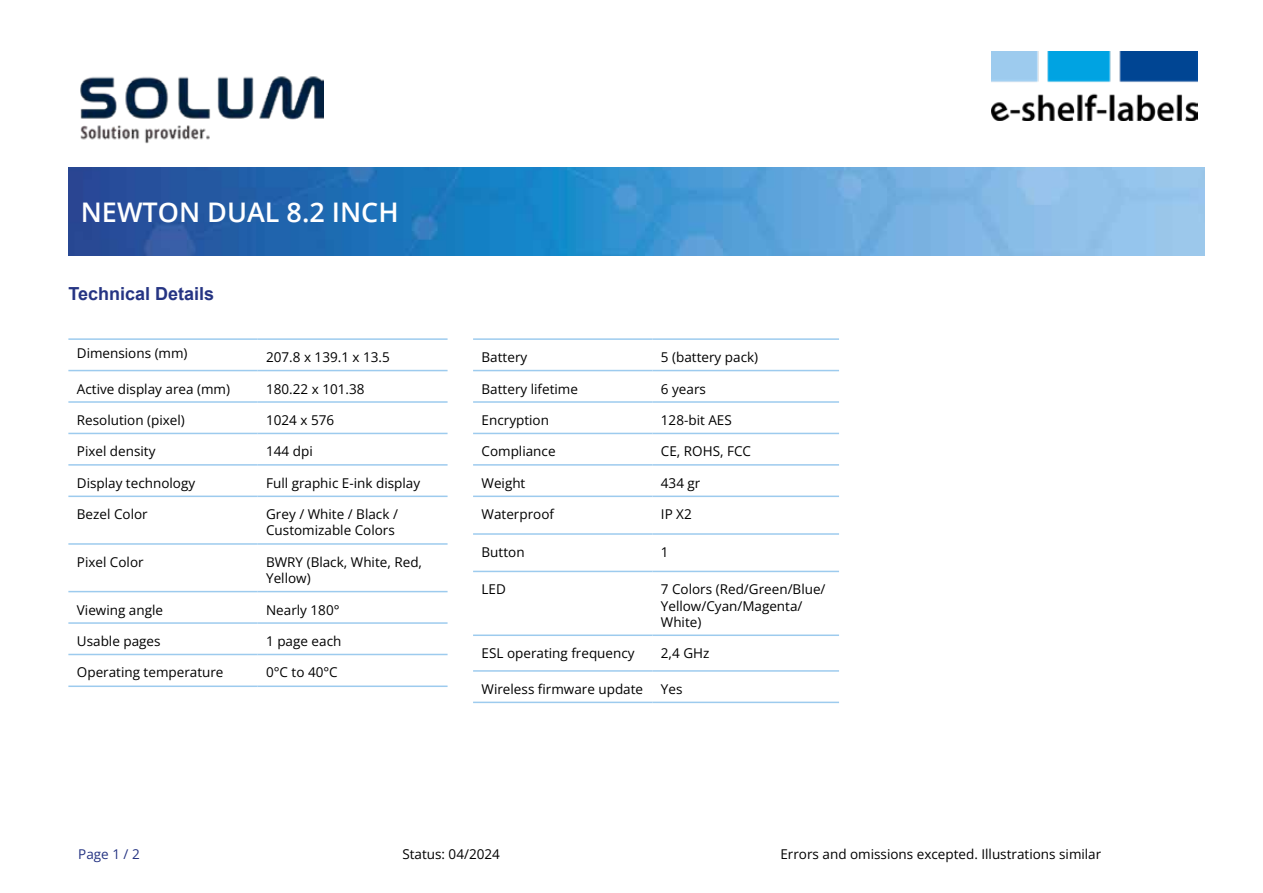
<style>
.page{position:relative;width:1263px;height:893px;background:#fff}
.page>*{position:absolute;margin:0;border:0;box-sizing:border-box;transform-origin:0 0}
.t1{font:600 27px "Open Sans";color:#fff}
.t2{font:700 18px "Arial";color:#253483}
.t3{font:13.5px/16.2px "Open Sans";color:#000}
.t4{font:13.5px "Open Sans";color:#253483}
</style>
<div class="page">
<img style="left:68px;top:168px;width:1137px;height:87px">
<img style="left:991px;top:51px;width:207px;height:69px">
<img style="left:80px;top:76px;width:244px;height:68px">
<hr style="left:68px;top:338px;width:190px;height:2px;background:#9dcbee">
<hr style="left:68px;top:370px;width:190px;height:1px;background:#9dcbee">
<hr style="left:68px;top:401px;width:190px;height:2px;background:#9dcbee">
<hr style="left:68px;top:433px;width:190px;height:1px;background:#9dcbee">
<hr style="left:68px;top:464px;width:190px;height:2px;background:#9dcbee">
<hr style="left:68px;top:496px;width:190px;height:1px;background:#9dcbee">
<hr style="left:68px;top:543px;width:190px;height:2px;background:#9dcbee">
<hr style="left:68px;top:591px;width:190px;height:1px;background:#9dcbee">
<hr style="left:68px;top:622px;width:190px;height:2px;background:#9dcbee">
<hr style="left:68px;top:654px;width:190px;height:1px;background:#9dcbee">
<hr style="left:68px;top:685px;width:190px;height:2px;background:#9dcbee">
<hr style="left:258px;top:338px;width:190px;height:2px;background:#9dcbee">
<hr style="left:258px;top:370px;width:190px;height:1px;background:#9dcbee">
<hr style="left:258px;top:401px;width:190px;height:2px;background:#9dcbee">
<hr style="left:258px;top:433px;width:190px;height:1px;background:#9dcbee">
<hr style="left:258px;top:464px;width:190px;height:2px;background:#9dcbee">
<hr style="left:258px;top:496px;width:190px;height:1px;background:#9dcbee">
<hr style="left:258px;top:543px;width:190px;height:2px;background:#9dcbee">
<hr style="left:258px;top:591px;width:190px;height:1px;background:#9dcbee">
<hr style="left:258px;top:622px;width:190px;height:2px;background:#9dcbee">
<hr style="left:258px;top:654px;width:190px;height:1px;background:#9dcbee">
<hr style="left:258px;top:685px;width:190px;height:2px;background:#9dcbee">
<hr style="left:473px;top:338px;width:179px;height:2px;background:#9dcbee">
<hr style="left:652px;top:338px;width:187px;height:2px;background:#9dcbee">
<hr style="left:473px;top:370px;width:179px;height:1px;background:#9dcbee">
<hr style="left:652px;top:370px;width:187px;height:1px;background:#9dcbee">
<hr style="left:473px;top:401px;width:179px;height:2px;background:#9dcbee">
<hr style="left:652px;top:401px;width:187px;height:2px;background:#9dcbee">
<hr style="left:473px;top:433px;width:179px;height:1px;background:#9dcbee">
<hr style="left:652px;top:433px;width:187px;height:1px;background:#9dcbee">
<hr style="left:473px;top:464px;width:179px;height:2px;background:#9dcbee">
<hr style="left:652px;top:464px;width:187px;height:2px;background:#9dcbee">
<hr style="left:473px;top:496px;width:179px;height:1px;background:#9dcbee">
<hr style="left:652px;top:496px;width:187px;height:1px;background:#9dcbee">
<hr style="left:473px;top:533px;width:179px;height:2px;background:#9dcbee">
<hr style="left:652px;top:533px;width:187px;height:2px;background:#9dcbee">
<hr style="left:473px;top:571px;width:179px;height:1px;background:#9dcbee">
<hr style="left:652px;top:571px;width:187px;height:1px;background:#9dcbee">
<hr style="left:473px;top:634px;width:179px;height:2px;background:#9dcbee">
<hr style="left:652px;top:634px;width:187px;height:2px;background:#9dcbee">
<hr style="left:473px;top:670px;width:179px;height:2px;background:#9dcbee">
<hr style="left:652px;top:670px;width:187px;height:2px;background:#9dcbee">
<hr style="left:473px;top:702px;width:179px;height:1px;background:#9dcbee">
<hr style="left:652px;top:702px;width:187px;height:1px;background:#9dcbee">
<h1 class="t1" style="left:81px;top:194px;width:319px">NEWTON DUAL 8.2 INCH</h1>
<h2 class="t2" style="left:68px;top:281px;width:147px">Technical Details</h2>
<p class="t3" style="left:77px;top:345px;width:112px">Dimensions (mm)</p>
<p class="t3" style="left:266px;top:349px;width:125px">207.8 x 139.1 x 13.5</p>
<p class="t3" style="left:77px;top:380px;width:155px">Active display area (mm)</p>
<p class="t3" style="left:266px;top:380px;width:100px">180.22 x 101.38</p>
<p class="t3" style="left:77px;top:412px;width:109px">Resolution (pixel)</p>
<p class="t3" style="left:266px;top:412px;width:70px">1024 x 576</p>
<p class="t3" style="left:77px;top:443px;width:80px">Pixel density</p>
<p class="t3" style="left:266px;top:443px;width:48px">144 dpi</p>
<p class="t3" style="left:77px;top:474px;width:120px">Display technology</p>
<p class="t3" style="left:266px;top:474px;width:155px">Full graphic E-ink display</p>
<p class="t3" style="left:77px;top:506px;width:72px">Bezel Color</p>
<p class="t3" style="left:266px;top:506px;width:133px">Grey / White / Black /<br>Customizable Colors</p>
<p class="t3" style="left:77px;top:554px;width:68px">Pixel Color</p>
<p class="t3" style="left:266px;top:554px;width:157px">BWRY (Black, White, Red,<br>Yellow)</p>
<p class="t3" style="left:77px;top:601px;width:88px">Viewing angle</p>
<p class="t3" style="left:266px;top:601px;width:75px">Nearly 180°</p>
<p class="t3" style="left:77px;top:633px;width:85px">Usable pages</p>
<p class="t3" style="left:266px;top:633px;width:77px">1 page each</p>
<p class="t3" style="left:77px;top:664px;width:148px">Operating temperature</p>
<p class="t3" style="left:266px;top:664px;width:73px">0°C to 40°C</p>
<p class="t3" style="left:482px;top:349px;width:47px">Battery</p>
<p class="t3" style="left:661px;top:349px;width:99px">5 (battery pack)</p>
<p class="t3" style="left:482px;top:380px;width:98px">Battery lifetime</p>
<p class="t3" style="left:661px;top:380px;width:47px">6 years</p>
<p class="t3" style="left:482px;top:412px;width:69px">Encryption</p>
<p class="t3" style="left:661px;top:412px;width:72px">128-bit AES</p>
<p class="t3" style="left:482px;top:443px;width:76px">Compliance</p>
<p class="t3" style="left:661px;top:443px;width:92px">CE, ROHS, FCC</p>
<p class="t3" style="left:482px;top:474px;width:45px">Weight</p>
<p class="t3" style="left:661px;top:474px;width:41px">434 gr</p>
<p class="t3" style="left:482px;top:506px;width:74px">Waterproof</p>
<p class="t3" style="left:661px;top:506px;width:32px">IP X2</p>
<p class="t3" style="left:482px;top:544px;width:45px">Button</p>
<p class="t3" style="left:661px;top:544px;width:9px">1</p>
<p class="t3" style="left:482px;top:581px;width:26px">LED</p>
<p class="t3" style="left:661px;top:581px;width:166px">7 Colors (Red/Green/Blue/<br>Yellow/Cyan/Magenta/<br>White)</p>
<p class="t3" style="left:482px;top:645px;width:155px">ESL operating frequency</p>
<p class="t3" style="left:661px;top:645px;width:50px">2,4 GHz</p>
<p class="t3" style="left:482px;top:680px;width:163px">Wireless firmware update</p>
<p class="t3" style="left:661px;top:680px;width:23px">Yes</p>
<p class="t4" style="left:78px;top:845px;width:63px">Page 1 / 2</p>
<p class="t3" style="left:402px;top:846px;width:99px">Status: 04/2024</p>
<p class="t3" style="left:780px;top:846px;width:322px">Errors and omissions excepted. Illustrations similar</p>
</div>
